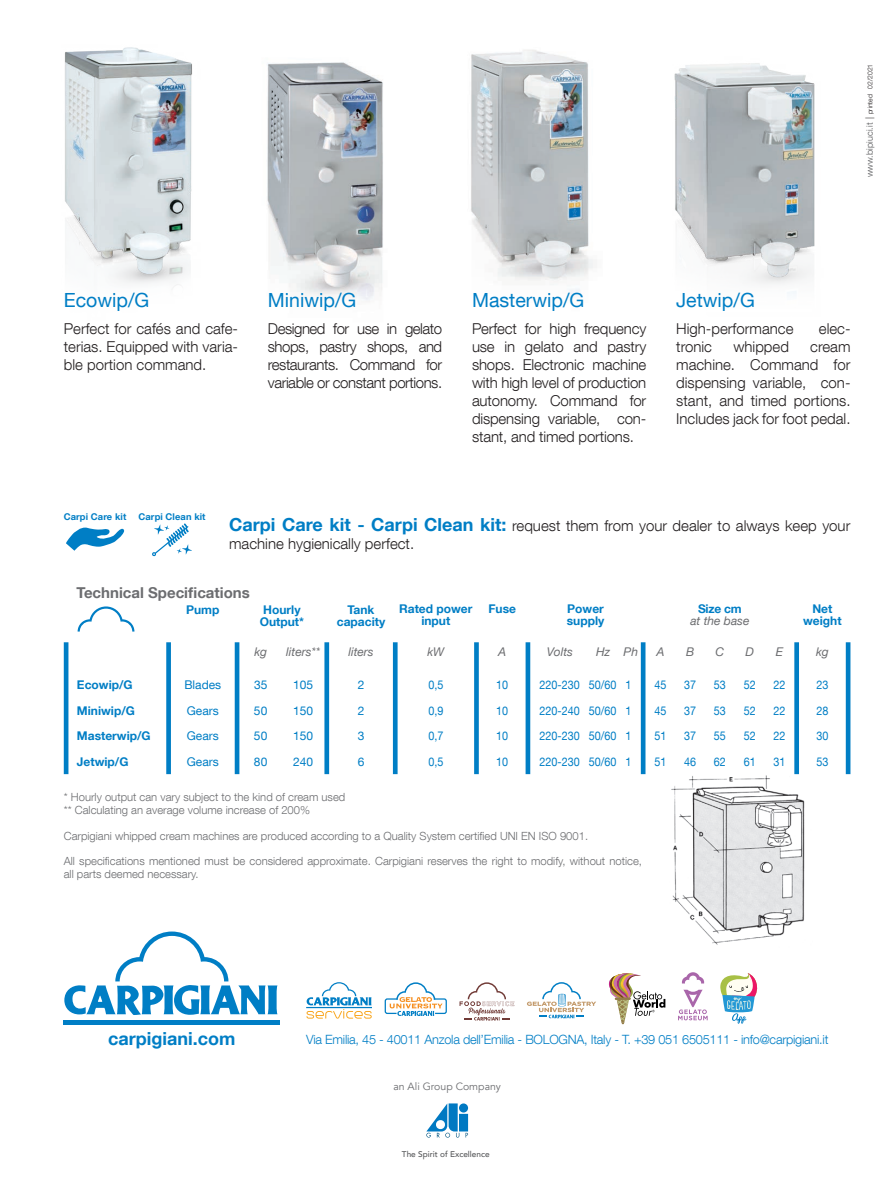
<style>
.page{position:relative;width:893px;height:1191px;background:#fff}
.page>*{position:absolute;margin:0;border:0;box-sizing:border-box;transform-origin:0 0}
.t1{font:19.5px "Helvetica Neue LT Com";color:#007ec5}
.t2{font:700 18px "Helvetica Neue LT Com";color:#007ec5}
.t3{font:300 15px/18px "Helvetica Neue LT Com";color:#231f20;text-align:justify}
.t4{font:700 15px "Helvetica Neue LT Com";color:#6c6d70}
.t5{font:300 12.75px "Helvetica Neue LT Com";letter-spacing:-.02em;color:#007ec5}
.t6{font:12px "Helvetica Neue LT Com";color:#007ec5;scale:.9 1}
.t7{font:700 12px/12px "Helvetica Neue LT Com";color:#007ec5;text-align:center}
.t8{font:12px "Helvetica Neue LT Com";color:#007ec5}
.t9{font:italic 12px "Helvetica Neue LT Com";color:#6c6d70}
.t10{font:300 11.25px/12.8px "Helvetica Neue LT Com";color:#6c6d70}
.t11{font:10.5px "Avenir";color:#6c6d70}
.t12{font:700 9.3px "Helvetica Neue LT Com";letter-spacing:.01em;color:#007ec5}
.t13{font:300 9px "Helvetica Neue LT Com";letter-spacing:.01em;color:#57585a}
.t14{font:500 8.25px "Avenir";color:#57585a}
.t15{font:300 6.75px "Helvetica Neue LT Com";color:#231f20}
.s1{font-size:9px}
.s2{font-weight:700;font-size:18px;color:#007ec5}
</style>
<div class="page">
<img style="left:674px;top:63px;width:141px;height:231px">
<img style="left:65px;top:47px;width:127px;height:239px">
<img style="left:267px;top:62px;width:116px;height:239px">
<img style="left:471px;top:50px;width:122px;height:244px">
<img style="left:671px;top:774px;width:134px;height:171px">
<svg style="left:64px;top:642px;width:786px;height:132px"></svg>
<svg style="left:235px;top:642px;width:163px;height:132px"></svg>
<svg style="left:78px;top:606px;width:56px;height:25px"></svg>
<div style="left:459px;top:1103px;width:9px;height:9px;background:#0079c2;border-radius:50%"></div>
<div style="left:459px;top:1113px;width:9px;height:18px;background:#0079c2"></div>
<svg style="left:426px;top:1103px;width:33px;height:34px"></svg>
<svg style="left:678px;top:989px;width:30px;height:31px"></svg>
<svg style="left:682px;top:972px;width:22px;height:11px"></svg>
<svg style="left:384px;top:982px;width:63px;height:34px"></svg>
<svg style="left:608px;top:973px;width:57px;height:51px"></svg>
<svg style="left:720px;top:973px;width:38px;height:50px"></svg>
<svg style="left:527px;top:982px;width:69px;height:36px"></svg>
<svg style="left:306px;top:982px;width:66px;height:36px"></svg>
<svg style="left:459px;top:982px;width:55px;height:38px"></svg>
<svg style="left:64px;top:931px;width:213px;height:84px"></svg>
<div style="left:64px;top:1019px;width:216px;height:5px;background:#007ec5"></div>
<svg style="left:66px;top:527px;width:58px;height:24px"></svg>
<svg style="left:152px;top:523px;width:40px;height:33px"></svg>
<p class="t15" style="left:866px;top:119px;width:57px;rotate:-90deg"><span class="s1">|</span> printed 02/2021</p>
<p class="t13" style="left:864px;top:177px;width:56px;rotate:-90deg">www.bipiuci.it</p>
<h1 class="t1" style="left:64px;top:288px;width:87px">Ecowip/G</h1>
<p class="t3" style="left:64px;top:319px;width:176px">Perfect for cafés and cafe&shy;terias. Equipped with varia&shy;ble portion command.</p>
<h1 class="t1" style="left:268px;top:288px;width:90px">Miniwip/G</h1>
<p class="t3" style="left:268px;top:319px;width:176px">Designed for use in gelato shops, pastry shops, and restaurants. Command for variable or constant portions.</p>
<h1 class="t1" style="left:472px;top:288px;width:114px">Masterwip/G</h1>
<p class="t3" style="left:472px;top:319px;width:176px">Perfect for high frequency use in gelato and pastry shops. Electronic machine with high level of production autonomy. Command for dispensing variable, con&shy;stant, and timed portions.</p>
<h1 class="t1" style="left:676px;top:288px;width:80px">Jetwip/G</h1>
<p class="t3" style="left:676px;top:319px;width:119px">High-performance</p>
<p class="t3" style="left:819px;top:319px;width:33px">elec-</p>
<p class="t3" style="left:676px;top:337px;width:37px">tronic</p>
<p class="t3" style="left:733px;top:337px;width:57px">whipped</p>
<p class="t3" style="left:676px;top:337px;width:176px;text-indent:134px">cream machine. Command for dispensing variable, con&shy;stant, and timed portions.<br>Includes jack for foot pedal.</p>
<p class="t12" style="left:64px;top:510px;width:64px">Carpi Care kit</p>
<p class="t12" style="left:138px;top:510px;width:69px">Carpi Clean kit</p>
<p class="t3" style="left:229px;top:516px;width:623px"><span class="s2">Carpi Care kit - Carpi Clean kit:</span> request them from your dealer to always keep your machine hygienically perfect.</p>
<p class="t4" style="left:77px;top:583px;width:175px">Technical Specifications</p>
<p class="t7" style="left:186px;top:603px;width:35px">Pump</p>
<p class="t7" style="left:260px;top:603px;width:46px;text-align:left">Hourly<br>Output*</p>
<p class="t7" style="left:337px;top:603px;width:50px">Tank capacity</p>
<p class="t7" style="left:399px;top:602px;width:75px">Rated power input</p>
<p class="t7" style="left:488px;top:602px;width:29px">Fuse</p>
<p class="t7" style="left:567px;top:602px;width:39px;text-align:left">Power supply</p>
<p class="t7" style="left:698px;top:602px;width:45px">Size cm</p>
<p class="t9" style="left:690px;top:613px;width:61px">at the base</p>
<p class="t7" style="left:803px;top:602px;width:40px">Net weight</p>
<p class="t9" style="left:254px;top:644px;width:14px">kg</p>
<p class="t9" style="left:286px;top:644px;width:35px">liters**</p>
<p class="t9" style="left:348px;top:644px;width:27px">liters</p>
<p class="t9" style="left:427px;top:644px;width:18px">kW</p>
<p class="t9" style="left:498px;top:644px;width:10px">A</p>
<p class="t9" style="left:547px;top:644px;width:27px">Volts</p>
<p class="t9" style="left:596px;top:644px;width:43px">Hz Ph</p>
<p class="t9" style="left:656px;top:644px;width:10px">A</p>
<p class="t9" style="left:686px;top:644px;width:10px">B</p>
<p class="t9" style="left:716px;top:644px;width:10px">C</p>
<p class="t9" style="left:745px;top:644px;width:10px">D</p>
<p class="t9" style="left:776px;top:644px;width:9px">E</p>
<p class="t9" style="left:816px;top:644px;width:14px">kg</p>
<p class="t7" style="left:77px;top:678px;width:57px">Ecowip/G</p>
<p class="t8" style="left:184px;top:677px;width:38px">Blades</p>
<p class="t8" style="left:254px;top:677px;width:15px">35</p>
<p class="t8" style="left:293px;top:677px;width:22px">105</p>
<p class="t8" style="left:358px;top:677px;width:8px">2</p>
<p class="t6" style="left:428px;top:677px;width:18px">0,5</p>
<p class="t6" style="left:496px;top:677px;width:15px">10</p>
<p class="t6" style="left:540px;top:677px;width:104px">220-230 50/60 1</p>
<p class="t6" style="left:654px;top:677px;width:15px">45</p>
<p class="t6" style="left:684px;top:677px;width:15px">37</p>
<p class="t6" style="left:714px;top:677px;width:15px">53</p>
<p class="t6" style="left:744px;top:677px;width:15px">52</p>
<p class="t6" style="left:773px;top:677px;width:15px">22</p>
<p class="t6" style="left:816px;top:677px;width:15px">23</p>
<p class="t7" style="left:77px;top:704px;width:59px">Miniwip/G</p>
<p class="t8" style="left:187px;top:703px;width:33px">Gears</p>
<p class="t8" style="left:254px;top:703px;width:15px">50</p>
<p class="t8" style="left:293px;top:703px;width:22px">150</p>
<p class="t8" style="left:358px;top:703px;width:8px">2</p>
<p class="t6" style="left:428px;top:703px;width:18px">0,9</p>
<p class="t6" style="left:496px;top:703px;width:15px">10</p>
<p class="t6" style="left:540px;top:703px;width:104px">220-240 50/60 1</p>
<p class="t6" style="left:654px;top:703px;width:15px">45</p>
<p class="t6" style="left:684px;top:703px;width:15px">37</p>
<p class="t6" style="left:714px;top:703px;width:15px">53</p>
<p class="t6" style="left:744px;top:703px;width:15px">52</p>
<p class="t6" style="left:773px;top:703px;width:15px">22</p>
<p class="t6" style="left:816px;top:703px;width:15px">28</p>
<p class="t7" style="left:77px;top:729px;width:75px">Masterwip/G</p>
<p class="t8" style="left:187px;top:728px;width:33px">Gears</p>
<p class="t8" style="left:254px;top:728px;width:15px">50</p>
<p class="t8" style="left:293px;top:728px;width:22px">150</p>
<p class="t8" style="left:358px;top:728px;width:8px">3</p>
<p class="t6" style="left:428px;top:728px;width:18px">0,7</p>
<p class="t6" style="left:496px;top:728px;width:15px">10</p>
<p class="t6" style="left:540px;top:728px;width:104px">220-230 50/60 1</p>
<p class="t6" style="left:654px;top:728px;width:15px">51</p>
<p class="t6" style="left:684px;top:728px;width:15px">37</p>
<p class="t6" style="left:714px;top:728px;width:15px">55</p>
<p class="t6" style="left:744px;top:728px;width:15px">52</p>
<p class="t6" style="left:773px;top:728px;width:15px">22</p>
<p class="t6" style="left:816px;top:728px;width:15px">30</p>
<p class="t7" style="left:77px;top:755px;width:53px">Jetwip/G</p>
<p class="t8" style="left:187px;top:754px;width:33px">Gears</p>
<p class="t8" style="left:254px;top:754px;width:15px">80</p>
<p class="t8" style="left:293px;top:754px;width:22px">240</p>
<p class="t8" style="left:358px;top:754px;width:8px">6</p>
<p class="t6" style="left:428px;top:754px;width:18px">0,5</p>
<p class="t6" style="left:496px;top:754px;width:15px">10</p>
<p class="t6" style="left:540px;top:754px;width:104px">220-230 50/60 1</p>
<p class="t6" style="left:654px;top:754px;width:15px">51</p>
<p class="t6" style="left:684px;top:754px;width:15px">46</p>
<p class="t6" style="left:714px;top:754px;width:15px">62</p>
<p class="t6" style="left:744px;top:754px;width:15px">61</p>
<p class="t6" style="left:773px;top:754px;width:15px">31</p>
<p class="t6" style="left:816px;top:754px;width:15px">53</p>
<p class="t10" style="left:64px;top:790px;width:283px">* Hourly output can vary subject to the kind of cream used ** Calculating an average volume increase of 200%</p>
<p class="t10" style="left:64px;top:829px;width:526px">Carpigiani whipped cream machines are produced according to a Quality System certified UNI EN ISO 9001.</p>
<p class="t10" style="left:64px;top:854px;width:580px">All specifications mentioned must be considered approximate. Carpigiani reserves the right to modify, without notice, all parts deemed necessary.</p>
<p class="t2" style="left:108px;top:1027px;width:129px">carpigiani.com</p>
<p class="t5" style="left:306px;top:1031px;width:524px">Via Emilia, 45 - 40011 Anzola dell’Emilia - BOLOGNA, Italy - T. +39 051 6505111 - info@carpigiani.it</p>
<p class="t11" style="left:393px;top:1080px;width:109px">an Ali Group Company</p>
<p class="t14" style="left:402px;top:1147px;width:89px">The Spirit of Excellence</p>
</div>
